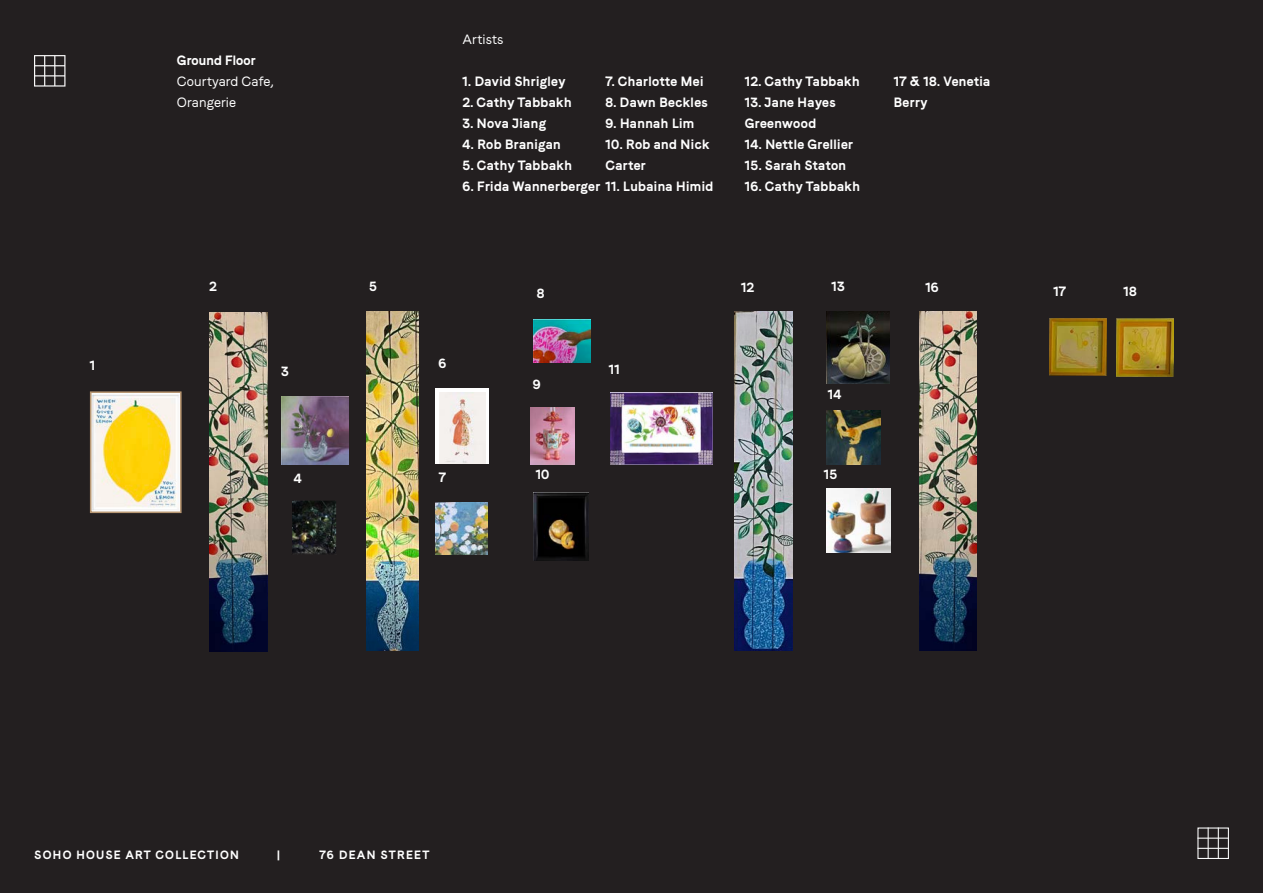
<style>
.page{position:relative;width:1263px;height:893px;background:#231f20}
.page>*{position:absolute;margin:0;border:0;box-sizing:border-box;transform-origin:0 0}
.Body_Copy{font:13.5px/21px "Faro Bold Lucky";letter-spacing:.03em;color:#fff}
.Body_Copy-2{font:13.5px/21px "Faro Regular Lucky";letter-spacing:.01em;color:#fff}
.Body_Copy-3{font:13.5px "Faro Bold Lucky";letter-spacing:.01em;color:#fff}
.t1{font:12px "Faro Bold Lucky";letter-spacing:.11em;color:#fff}
</style>
<div class="page">
<div style="left:1197px;top:827px;width:32px;height:32px;border:1px solid #fff"></div>
<hr style="left:1207px;top:827px;width:2px;height:32px;background:#fff">
<hr style="left:1218px;top:827px;width:1px;height:32px;background:#fff">
<hr style="left:1197px;top:848px;width:32px;height:1px;background:#fff">
<hr style="left:1197px;top:838px;width:32px;height:1px;background:#fff">
<svg style="left:34px;top:55px;width:31px;height:32px"></svg>
<img style="left:827px;top:410px;width:54px;height:54px">
<img style="left:827px;top:489px;width:64px;height:63px">
<img style="left:610px;top:393px;width:102px;height:71px">
<img style="left:93px;top:394px;width:86px;height:116px">
<div style="left:90px;top:391px;width:92px;height:122px;border:2px solid #b89773"></div>
<div style="left:435px;top:389px;width:54px;height:75px;background:#fff"></div>
<img style="left:439px;top:392px;width:47px;height:71px">
<img style="left:534px;top:493px;width:55px;height:68px">
<img style="left:534px;top:319px;width:57px;height:44px">
<img style="left:435px;top:503px;width:53px;height:52px">
<img style="left:293px;top:501px;width:42px;height:52px">
<div style="left:291px;top:499px;width:46px;height:56px;border:1px solid #231f20"></div>
<img style="left:281px;top:396px;width:68px;height:68px">
<img style="left:209px;top:313px;width:58px;height:338px">
<img style="left:366px;top:312px;width:52px;height:338px">
<img style="left:735px;top:312px;width:57px;height:339px">
<img style="left:920px;top:312px;width:57px;height:338px">
<img style="left:827px;top:312px;width:63px;height:72px">
<img style="left:530px;top:407px;width:44px;height:57px">
<img style="left:1049px;top:318px;width:57px;height:57px">
<img style="left:1117px;top:319px;width:56px;height:57px">
<p class="Body_Copy" style="left:90px;top:355px;width:7px">1</p>
<p class="Body_Copy-2" style="left:462px;top:29px;width:42px">Artists</p>
<p class="Body_Copy-3" style="left:177px;top:51px;width:80px">Ground Floor</p>
<p class="Body_Copy-2" style="left:177px;top:71px;width:98px">Courtyard Cafe,<br>Orangerie</p>
<p class="Body_Copy" style="left:462px;top:71px;width:104px">1. David Shrigley</p>
<p class="Body_Copy" style="left:605px;top:71px;width:100px">7. Charlotte Mei</p>
<p class="Body_Copy" style="left:605px;top:92px;width:104px">8. Dawn Beckles</p>
<p class="Body_Copy" style="left:605px;top:113px;width:90px">9. Hannah Lim</p>
<p class="Body_Copy" style="left:605px;top:134px;width:106px">10. Rob and Nick<br>Carter</p>
<p class="Body_Copy" style="left:462px;top:92px;width:111px">2. Cathy Tabbakh</p>
<p class="Body_Copy" style="left:462px;top:113px;width:85px">3. Nova Jiang</p>
<p class="Body_Copy" style="left:462px;top:134px;width:100px">4. Rob Branigan</p>
<p class="Body_Copy" style="left:462px;top:155px;width:111px">5. Cathy Tabbakh</p>
<p class="Body_Copy" style="left:462px;top:176px;width:252px">6. Frida Wannerberger 11. Lubaina Himid</p>
<p class="Body_Copy" style="left:745px;top:71px;width:116px">12. Cathy Tabbakh</p>
<p class="Body_Copy" style="left:745px;top:92px;width:92px">13. Jane Hayes<br>Greenwood</p>
<p class="Body_Copy" style="left:745px;top:134px;width:110px">14. Nettle Grellier</p>
<p class="Body_Copy" style="left:745px;top:155px;width:103px">15. Sarah Staton</p>
<p class="Body_Copy" style="left:745px;top:176px;width:117px">16. Cathy Tabbakh</p>
<p class="Body_Copy" style="left:894px;top:71px;width:98px">17 &amp; 18. Venetia<br>Berry</p>
<p class="Body_Copy" style="left:209px;top:275px;width:9px">2</p>
<p class="Body_Copy" style="left:281px;top:360px;width:9px">3</p>
<p class="Body_Copy" style="left:294px;top:468px;width:10px">4</p>
<p class="Body_Copy" style="left:369px;top:276px;width:9px">5</p>
<p class="Body_Copy" style="left:438px;top:352px;width:9px">6</p>
<p class="Body_Copy" style="left:439px;top:466px;width:9px">7</p>
<p class="Body_Copy" style="left:537px;top:283px;width:9px">8</p>
<p class="Body_Copy" style="left:533px;top:374px;width:9px">9</p>
<p class="Body_Copy" style="left:536px;top:463px;width:15px">10</p>
<p class="Body_Copy" style="left:609px;top:358px;width:12px">11</p>
<p class="Body_Copy" style="left:741px;top:277px;width:15px">12</p>
<p class="Body_Copy" style="left:831px;top:275px;width:15px">13</p>
<p class="Body_Copy" style="left:828px;top:383px;width:15px">14</p>
<p class="Body_Copy" style="left:824px;top:463px;width:15px">15</p>
<p class="Body_Copy" style="left:925px;top:277px;width:15px">16</p>
<p class="Body_Copy" style="left:1053px;top:281px;width:14px">17</p>
<p class="Body_Copy" style="left:1124px;top:281px;width:15px">18</p>
<p class="t1" style="left:35px;top:846px;width:206px">SOHO HOUSE ART COLLECTION</p>
<p class="t1" style="left:277px;top:846px;width:5px">|</p>
<p class="t1" style="left:319px;top:846px;width:112px">76 DEAN STREET</p>
</div>
